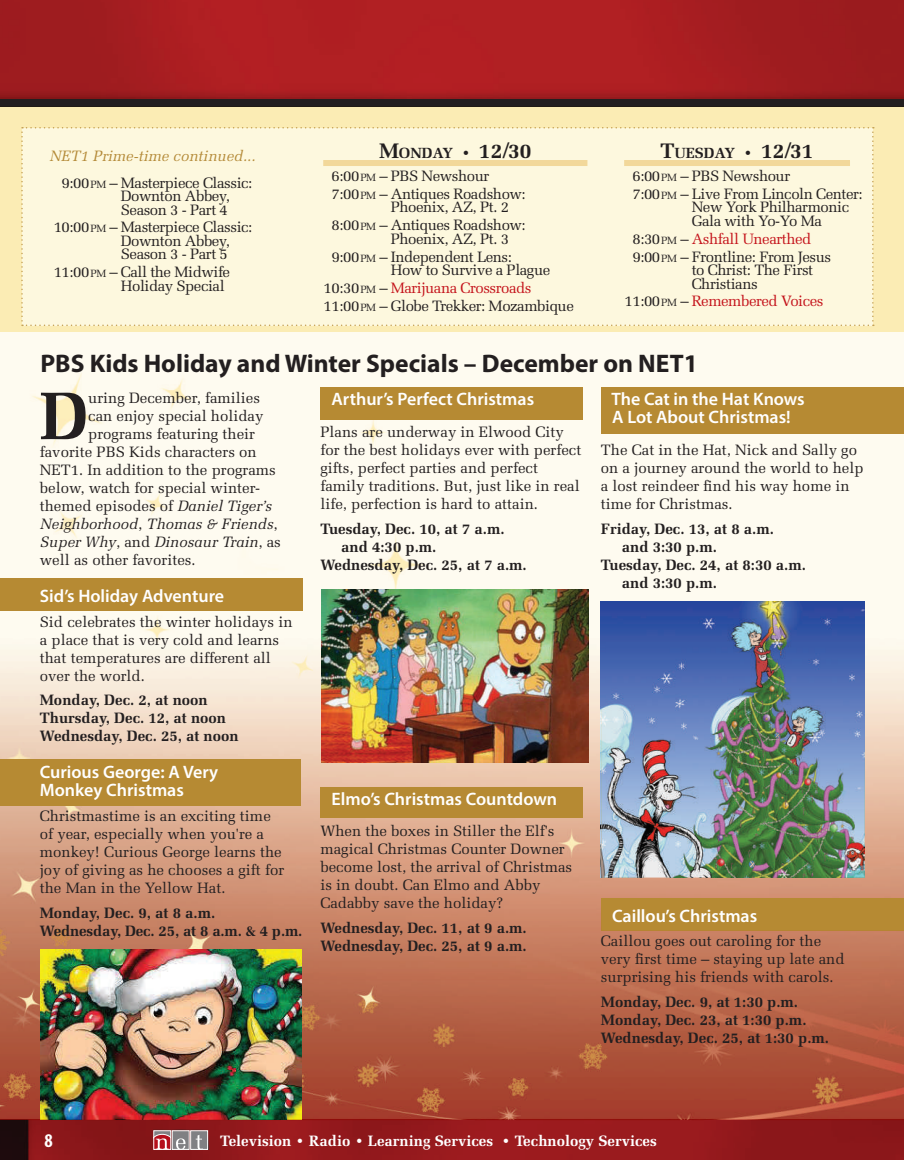
<style>
.page{position:relative;width:904px;height:1160px;background:#fff}
.page>*{position:absolute;margin:0;border:0;box-sizing:border-box;transform-origin:0 0}
.t1{font:700 67.05px "Melior LT Std";color:#231f20}
.t2{font:700 25.5px "Myriad Pro";color:#231f20}
.t3{font:700 21px "Melior LT Std";color:#231f20}
.t4{font:700 condensed 19.5px "Myriad Pro";color:#fff}
.t5{font:600 18px/18px "Myriad Pro";color:#fff}
.t6{font:15px/18px "Melior LT Std";color:#231f20}
.t7{font:15px/17.9px "Melior LT Std";letter-spacing:-.03em;color:#231f20}
.t8{font:700 15px/18px "Melior LT Std";color:#231f20}
.t9{font:italic 15px "Melior LT Std";color:#231f20}
.t10{font:700 15px "Melior LT Std";color:#fff}
.t11{font:italic 15px/26.7px "Melior LT Std";color:#b48a38;text-align:right}
.t12{font:15px "Melior LT Std";letter-spacing:-.03em;color:#c4121a}
.s1{font-style:normal;color:#231f20}
.s2{font-style:normal;font-size:10.5px;color:#231f20}
.s3{font-style:inherit}
.s4{font-size:10.5px}
.s5{font-size:14.7px}
.s6{font-size:15px}
.s7{color:#c4121a}
.s8{color:#231f20}
.s9{font-size:10.5px;color:#231f20}
.s10{font-style:italic}
.s11{font-style:normal}
</style>
<div class="page">
<div style="left:1px;top:107px;width:902px;height:225px;background:#fbecb4"></div>
<img style="left:1px;top:332px;width:902px;height:827px">
<img style="left:1px;top:1px;width:902px;height:98px">
<div style="left:153px;top:1129px;width:55px;height:20px;background:#d1baba"></div>
<div style="left:172px;top:1130px;width:17px;height:19px;background:#808083"></div>
<div style="left:190px;top:1130px;width:17px;height:19px;background:#808083"></div>
<svg style="left:196px;top:1135px;width:6px;height:12px"></svg>
<div style="left:190px;top:1130px;width:18px;height:19px;border:1px solid #fff"></div>
<svg style="left:153px;top:1129px;width:32px;height:20px"></svg>
<div style="left:600px;top:387px;width:303px;height:47px;background:#b68a33"></div>
<div style="left:0;top:578px;width:302px;height:33px;background:#b68a33"></div>
<div style="left:21px;top:127px;width:852px;height:199px;background:#fdf8de"></div>
<div style="left:323px;top:160px;width:264px;height:6px;background:#f2d89a"></div>
<div style="left:624px;top:160px;width:225px;height:6px;background:#f2d89a"></div>
<div style="left:320px;top:387px;width:262px;height:33px;background:#b68a33"></div>
<img style="left:321px;top:589px;width:267px;height:12px">
<div style="left:0;top:99px;width:903px;height:8px;background:#231f20"></div>
<hr style="left:0;top:0;width:1px;height:1160px;background:#ee1d23">
<hr style="left:0;top:0;width:903px;height:1px;background:#ee1d23">
<hr style="left:903px;top:0;width:1px;height:1160px;background:#ee1d23">
<hr style="left:0;top:1159px;width:903px;height:1px;background:#ee1d23">
<img style="left:0;top:601px;width:903px;height:329px">
<img style="left:40px;top:949px;width:261px;height:170px">
<img style="left:0;top:1119px;width:903px;height:1px">
<p class="t11" style="left:49px;top:142px;width:207px">NET1 Prime-time continued...<br><span class="s1">9:0</span><span class="s1">0</span><span class="s2">PM</span> <span class="s1">Masterpiece Classic:</span></p>
<p class="t7" style="left:121px;top:189px;width:110px;line-height:13.5px">Downton Abbey,<br>Season 3 - Part 4</p>
<p class="t7" style="left:121px;top:221px;width:133px;line-height:13.5px;text-indent:-67px">10:0<span class="s3">0</span><span class="s4">PM</span> Masterpiece Classic:<br>Downton Abbey,<br>Season 3 - Part 5</p>
<p class="t7" style="left:121px;top:265px;width:111px;line-height:13.5px;text-indent:-67px">11:0<span class="s3">0</span><span class="s4">PM</span> Call the Midwife<br>Holiday Special</p>
<h3 class="t3" style="left:379px;top:138px;width:154px">M<span class="s5">ONDAY</span> <span class="s6">•</span> 12/30</h3>
<p class="t7" style="left:331px;top:167px;width:196px">6:0<span class="s3">0</span><span class="s4">PM</span> PBS Newshour<br>7:0<span class="s3">0</span><span class="s4">PM</span> Antiques Roadshow:</p>
<p class="t7" style="left:331px;top:198px;width:196px;text-indent:59px">Phoenix, AZ, Pt. 2<br>8:0<span class="s3">0</span><span class="s4">PM</span> Antiques Roadshow:</p>
<p class="t7" style="left:331px;top:230px;width:182px;text-align:right">Phoenix, AZ, Pt. 3<br>9:0<span class="s3">0</span><span class="s4">PM</span> Independent Lens:</p>
<p class="t7" style="left:323px;top:261px;width:251px;text-indent:67px">How to Survive a Plague<br>10:3<span class="s3">0</span><span class="s4">PM</span> <span class="s7">Marijuana Crossroads<br></span>11:0<span class="s3">0</span><span class="s4">PM</span> Globe Trekker: Mozambique</p>
<h3 class="t3" style="left:660px;top:138px;width:155px">T<span class="s5">UESDAY</span> <span class="s6">•</span> 12/31</h3>
<p class="t7" style="left:632px;top:167px;width:232px">6:0<span class="s3">0</span><span class="s4">PM</span> PBS Newshour<br>7:0<span class="s3">0</span><span class="s4">PM</span> Live From Lincoln Center:</p>
<p class="t7" style="left:691px;top:201px;width:159px;line-height:13.5px">New York Philharmonic<br>Gala with Yo-Yo Ma</p>
<p class="t7" style="left:632px;top:230px;width:200px">8:3<span class="s3">0</span><span class="s4">PM</span> <span class="s7">Ashfall Unearthed<br></span>9:0<span class="s3">0</span><span class="s4">PM</span> Frontline: From Jesus</p>
<p class="t7" style="left:691px;top:263px;width:123px;line-height:13.5px">to Christ: The First<br>Christians</p>
<p class="t12" style="left:624px;top:292px;width:200px"><span class="s8">11:0</span><span class="s8">0</span><span class="s9">PM</span> Remembered Voices</p>
<h2 class="t2" style="left:40px;top:347px;width:658px">PBS Kids Holiday and Winter Specials – December on NET1</h2>
<h1 class="t1" style="left:40px;top:376px;width:50px">D</h1>
<p class="t6" style="left:88px;top:389px;width:173px">uring December, families</p>
<p class="t5" style="left:331px;top:390px;width:204px">Arthur’s Perfect Christmas</p>
<p class="t6" style="left:320px;top:423px;width:262px">Plans are underway in Elwood City for the best holidays ever with perfect gifts, perfect parties and perfect family traditions. But, just like in real life, perfection is hard to attain.</p>
<p class="t8" style="left:320px;top:519px;width:185px">Tuesday, Dec. 10, at 7 a.m.</p>
<p class="t8" style="left:341px;top:537px;width:97px">and 4:30 p.m.</p>
<p class="t8" style="left:320px;top:555px;width:208px">Wednesday, Dec. 25, at 7 a.m.</p>
<p class="t5" style="left:611px;top:390px;width:195px">The Cat in the Hat Knows<br>A Lot About Christmas!</p>
<p class="t6" style="left:600px;top:441px;width:264px">The Cat in the Hat, Nick and Sally go on a journey around the world to help a lost reindeer find his way home in time for Christmas.</p>
<p class="t8" style="left:600px;top:519px;width:174px">Friday, Dec. 13, at 8 a.m.</p>
<p class="t8" style="left:621px;top:537px;width:97px">and 3:30 p.m.</p>
<p class="t8" style="left:600px;top:555px;width:206px">Tuesday, Dec. 24, at 8:30 a.m.</p>
<p class="t8" style="left:621px;top:573px;width:97px">and 3:30 p.m.</p>
<p class="t6" style="left:88px;top:407px;width:177px">can enjoy special holiday</p>
<p class="t6" style="left:88px;top:425px;width:168px">programs featuring their</p>
<p class="t6" style="left:40px;top:443px;width:218px">favorite PBS Kids characters on</p>
<p class="t6" style="left:40px;top:461px;width:237px">NET1. In addition to the programs</p>
<p class="t6" style="left:40px;top:479px;width:221px">below, watch for special winter-</p>
<p class="t6" style="left:40px;top:497px;width:233px">themed episodes of <span class="s10">Daniel Tiger’s</span></p>
<p class="t9" style="left:40px;top:515px;width:239px">Neighborhood<span class="s11">,</span> Thomas &amp; Friends<span class="s11">,</span></p>
<p class="t9" style="left:40px;top:533px;width:242px">Super Why<span class="s11">, and</span> Dinosaur Train<span class="s11">, as</span></p>
<p class="t6" style="left:40px;top:551px;width:157px">well as other favorites.</p>
<p class="t5" style="left:40px;top:586px;width:186px">Sid’s Holiday Adventure</p>
<p class="t6" style="left:40px;top:612px;width:254px">Sid celebrates the winter holidays in a place that is very cold and learns that temperatures are different all over the world.</p>
<p class="t8" style="left:40px;top:691px;width:200px">Monday, Dec. 2, at noon<br>Thursday, Dec. 12, at noon<br>Wednesday, Dec. 25, at noon</p>
<p class="t5" style="left:40px;top:762px;width:180px">Curious George: A Very<br>Monkey Christmas</p>
<p class="t6" style="left:40px;top:807px;width:246px">Christmastime is an exciting time of year, especially when you're a monkey! Curious George learns the joy of giving as he chooses a gift for the Man in the Yellow Hat.</p>
<p class="t8" style="left:40px;top:903px;width:264px">Monday, Dec. 9, at 8 a.m.<br>Wednesday, Dec. 25, at 8 a.m. &amp; 4 p.m.</p>
<p class="t5" style="left:331px;top:789px;width:227px">Elmo’s Christmas Countdown</p>
<p class="t6" style="left:320px;top:822px;width:253px">When the boxes in Stiller the Elf's magical Christmas Counter Downer become lost, the arrival of Christmas is in doubt. Can Elmo and Abby<br>Cadabby save the holiday?</p>
<p class="t8" style="left:320px;top:918px;width:208px">Wednesday, Dec. 11, at 9 a.m.<br>Wednesday, Dec. 25, at 9 a.m.</p>
<p class="t5" style="left:612px;top:906px;width:147px">Caillou’s Christmas</p>
<p class="t6" style="left:600px;top:932px;width:245px">Caillou goes out caroling for the very first time – staying up late and surprising his friends with carols.</p>
<p class="t8" style="left:600px;top:993px;width:229px">Monday, Dec. 9, at 1:30 p.m.<br>Monday, Dec. 23, at 1:30 p.m.<br>Wednesday, Dec. 25, at 1:30 p.m.</p>
<h3 class="t4" style="left:45px;top:1128px;width:10px">8</h3>
<p class="t10" style="left:220px;top:1131px;width:438px">Television • Radio • Learning Services • Technology Services</p>
</div>
